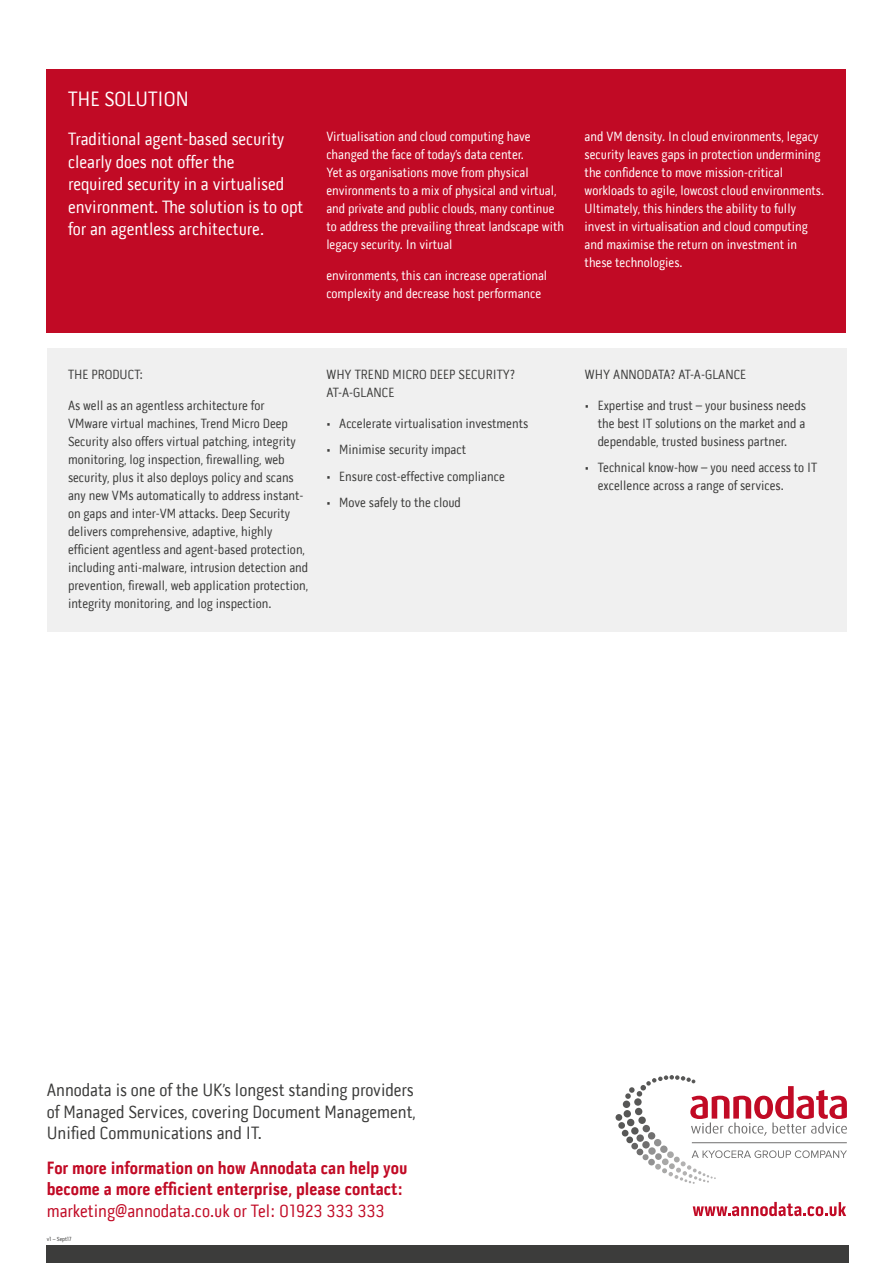
<style>
.page{position:relative;width:893px;height:1263px;background:#fff}
.page>*{position:absolute;margin:0;border:0;box-sizing:border-box;transform-origin:0 0}
.t1{font:21px "Pill Gothic 300 mg";color:#fff}
.t2{font:18px/22.5px "Pill Gothic 300 mg";color:#fff}
.t3{font:18px/21.6px "Pill Gothic 300 mg";color:#3c3c3b}
.t4{font:700 18px/21.6px "Pill Gothic 300 mg";color:#c10a25}
.t5{font:18px "Pill Gothic 300 mg";color:#c10a25}
.t6{font:13.5px/18px "Pill Gothic 300 mg";color:#3c3c3b}
.t7{font:13.5px/18px "Pill Gothic 300 mg";color:#fff}
.t8{font:6px "Pill Gothic 300 mg";letter-spacing:-.01em;color:#3c3c3b}
</style>
<div class="page">
<div style="left:47px;top:1246px;width:802px;height:17px;background:#3c3c3b"></div>
<div style="left:47px;top:69px;width:799px;height:264px;background:#c10a25"></div>
<div style="left:47px;top:348px;width:800px;height:283px;background:#f0f0f0"></div>
<svg style="left:693px;top:1202px;width:153px;height:14px"></svg>
<hr style="left:692px;top:1142px;width:155px;height:1px;background:#706f6f">
<div style="left:648px;top:1159px;width:7px;height:6px;background:#929292;border-radius:50%"></div>
<div style="left:648px;top:1132px;width:7px;height:7px;background:#706f6f;border-radius:50%"></div>
<div style="left:654px;top:1139px;width:7px;height:7px;background:#929292;border-radius:50%"></div>
<div style="left:660px;top:1145px;width:8px;height:8px;background:#929292;border-radius:50%"></div>
<div style="left:636px;top:1134px;width:8px;height:8px;background:#646363;border-radius:50%"></div>
<div style="left:642px;top:1141px;width:8px;height:7px;background:#706f6f;border-radius:50%"></div>
<div style="left:648px;top:1147px;width:8px;height:8px;background:#929292;border-radius:50%"></div>
<svg style="left:615px;top:1114px;width:7px;height:7px"></svg>
<svg style="left:618px;top:1075px;width:229px;height:61px"></svg>
<div style="left:622px;top:1130px;width:7px;height:6px;background:#575756;border-radius:50%"></div>
<div style="left:626px;top:1136px;width:7px;height:7px;background:#575756;border-radius:50%"></div>
<div style="left:631px;top:1143px;width:7px;height:6px;background:#646363;border-radius:50%"></div>
<div style="left:636px;top:1148px;width:7px;height:7px;background:#706f6f;border-radius:50%"></div>
<div style="left:642px;top:1154px;width:7px;height:6px;background:#929292;border-radius:50%"></div>
<svg style="left:655px;top:1150px;width:192px;height:34px"></svg>
<h1 class="t1" style="left:68px;top:86px;width:122px">THE SOLUTION</h1>
<h2 class="t2" style="left:68px;top:128px;width:237px">Traditional agent-based security clearly does not offer the<br>required security in a virtualised environment. The solution is to opt for an agentless architecture.</h2>
<p class="t7" style="left:326px;top:127px;width:239px">Virtualisation and cloud computing have changed the face of today’s data center.<br>Yet as organisations move from physical environments to a mix of physical and virtual, and private and public clouds, many continue to address the prevailing threat landscape with legacy security. In virtual</p>
<p class="t7" style="left:326px;top:266px;width:222px">environments, this can increase operational complexity and decrease host performance</p>
<p class="t7" style="left:585px;top:127px;width:241px">and VM density. In cloud environments, legacy security leaves gaps in protection undermining the confidence to move mission-critical workloads to agile, lowcost cloud environments.<br>Ultimately, this hinders the ability to fully invest in virtualisation and cloud computing and maximise the return on investment in these technologies.</p>
<p class="t6" style="left:68px;top:365px;width:77px">THE PRODUCT:</p>
<p class="t6" style="left:68px;top:396px;width:242px">As well as an agentless architecture for<br>VMware virtual machines, Trend Micro Deep Security also offers virtual patching, integrity monitoring, log inspection, firewalling, web security, plus it also deploys policy and scans any new VMs automatically to address instant&shy;on gaps and inter-VM attacks. Deep Security delivers comprehensive, adaptive, highly efficient agentless and agent-based protection, including anti-malware, intrusion detection and prevention, firewall, web application protection, integrity monitoring, and log inspection.</p>
<p class="t6" style="left:326px;top:365px;width:190px">WHY TREND MICRO DEEP SECURITY?<br>AT-A-GLANCE</p>
<p class="t6" style="left:326px;top:414px;width:203px">• Accelerate virtualisation investments</p>
<p class="t6" style="left:326px;top:441px;width:141px">• Minimise security impact</p>
<p class="t6" style="left:326px;top:467px;width:180px">• Ensure cost-effective compliance</p>
<p class="t6" style="left:326px;top:494px;width:136px">• Move safely to the cloud</p>
<p class="t6" style="left:585px;top:365px;width:163px">WHY ANNODATA? AT-A-GLANCE</p>
<p class="t6" style="left:598px;top:396px;width:210px;text-align:justify;text-indent:-13px">• Expertise and trust – your business needs the best IT solutions on the market and a dependable, trusted business partner.</p>
<p class="t6" style="left:598px;top:459px;width:221px;text-indent:-13px">• Technical know-how – you need access to IT excellence across a range of services.</p>
<h2 class="t3" style="left:47px;top:1079px;width:371px">Annodata is one of the UK’s longest standing providers of Managed Services, covering Document Management,<br>Unified Communications and IT.</h2>
<h2 class="t4" style="left:47px;top:1157px;width:362px">For more information on how Annodata can help you become a more efficient enterprise, please contact:</h2>
<h2 class="t5" style="left:47px;top:1200px;width:339px">marketing@annodata.co.uk or Tel: 01923 333 333</h2>
<p class="t8" style="left:47px;top:1236px;width:26px">v1 – Sept17</p>
</div>
